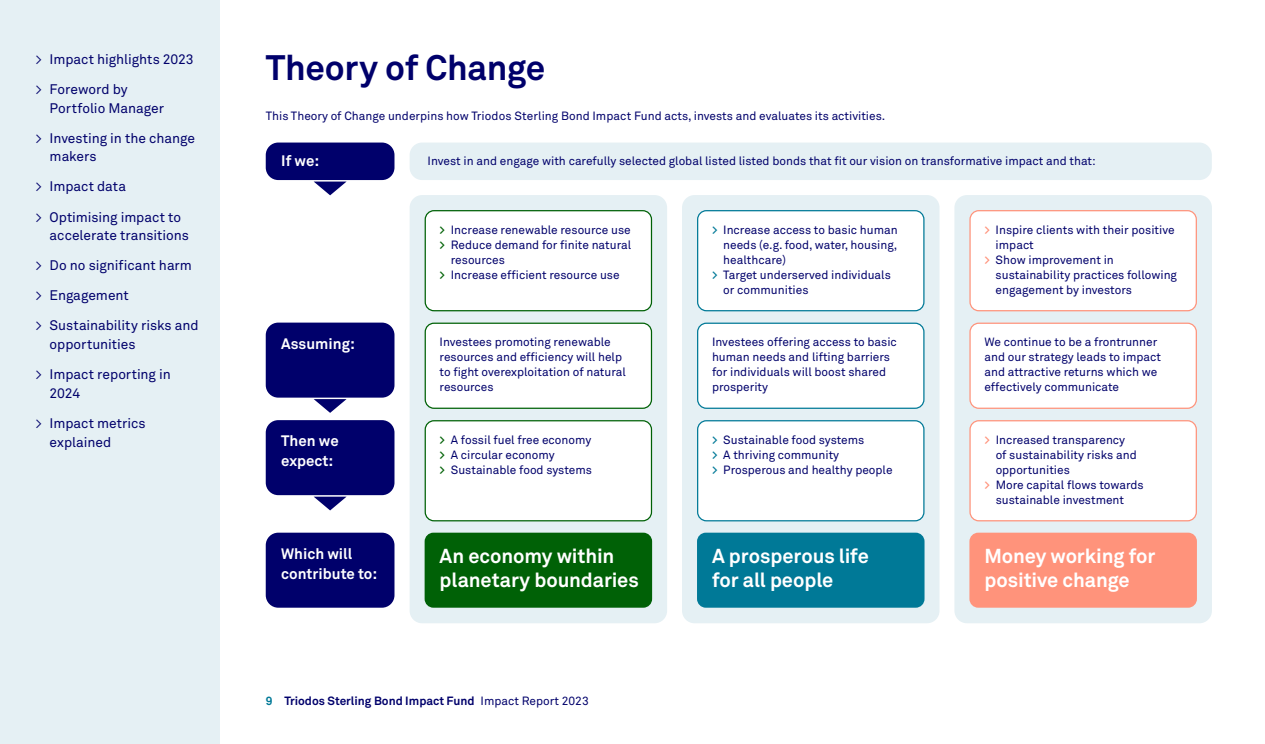
<style>
.page{position:relative;width:1265px;height:744px;background:#fff}
.page>*{position:absolute;margin:0;border:0;box-sizing:border-box;transform-origin:0 0}
.t1{font:700 35px "Akkurat Pro";letter-spacing:-.01em;color:#00006b}
.t2{font:700 20px/23.8px "Akkurat Pro";letter-spacing:-.005em;color:#fff}
.t3{font:700 15px/20px "Akkurat Pro";color:#fff}
.t4{font:13.75px/30px "Akkurat Pro";letter-spacing:-.005em;color:#00006b}
.t5{font:11.88px/15px "Akkurat Pro";color:#00006b}
.t6{font:700 11.88px "Akkurat Pro";color:#00006b}
.s1{font-weight:700;color:#006106}
.s2{font-weight:700;color:#007997}
.s3{font-weight:700;color:#ff937b}
.s4{color:#007997}
.s5{font-weight:400}
</style>
<div class="page">
<div style="left:0;top:0;width:220px;height:744px;background:#e5f0f4"></div>
<div style="left:410px;top:195px;width:257px;height:428px;background:#e5f0f4;border-radius:12px"></div>
<div style="left:682px;top:195px;width:258px;height:428px;background:#e5f0f4;border-radius:12px"></div>
<div style="left:954px;top:195px;width:258px;height:428px;background:#e5f0f4;border-radius:12px"></div>
<div style="left:425px;top:532px;width:227px;height:76px;background:#006106;border-radius:9px"></div>
<div style="left:697px;top:532px;width:228px;height:76px;background:#007997;border-radius:9px"></div>
<div style="left:969px;top:532px;width:228px;height:76px;background:#ff937b;border-radius:9px"></div>
<div style="left:425px;top:421px;width:226px;height:100px;background:#fff;border-radius:9px"></div>
<div style="left:425px;top:420px;width:227px;height:101px;border:1px solid #006106;border-radius:9px"></div>
<div style="left:698px;top:421px;width:226px;height:100px;background:#fff;border-radius:9px"></div>
<div style="left:697px;top:420px;width:228px;height:101px;border:1px solid #007997;border-radius:9px"></div>
<div style="left:970px;top:421px;width:226px;height:100px;background:#fff;border-radius:9px"></div>
<div style="left:969px;top:420px;width:228px;height:101px;border:1px solid #ff937b;border-radius:9px"></div>
<div style="left:425px;top:323px;width:226px;height:85px;background:#fff;border-radius:9px"></div>
<div style="left:425px;top:322px;width:227px;height:87px;border:1px solid #006106;border-radius:9px"></div>
<div style="left:698px;top:323px;width:226px;height:85px;background:#fff;border-radius:9px"></div>
<div style="left:697px;top:322px;width:228px;height:87px;border:1px solid #007997;border-radius:9px"></div>
<div style="left:970px;top:323px;width:226px;height:85px;background:#fff;border-radius:9px"></div>
<div style="left:969px;top:322px;width:228px;height:87px;border:1px solid #ff937b;border-radius:9px"></div>
<div style="left:425px;top:211px;width:226px;height:100px;background:#fff;border-radius:9px"></div>
<div style="left:425px;top:210px;width:227px;height:101px;border:1px solid #006106;border-radius:9px"></div>
<div style="left:698px;top:211px;width:226px;height:100px;background:#fff;border-radius:9px"></div>
<div style="left:697px;top:210px;width:228px;height:101px;border:1px solid #007997;border-radius:9px"></div>
<div style="left:970px;top:211px;width:226px;height:100px;background:#fff;border-radius:9px"></div>
<div style="left:969px;top:210px;width:228px;height:101px;border:1px solid #ff937b;border-radius:9px"></div>
<div style="left:266px;top:142px;width:128px;height:38px;background:#00006b;border-radius:12px"></div>
<div style="left:266px;top:322px;width:128px;height:76px;background:#00006b;border-radius:12px"></div>
<div style="left:266px;top:420px;width:128px;height:75px;background:#00006b;border-radius:12px"></div>
<div style="left:266px;top:532px;width:128px;height:76px;background:#00006b;border-radius:12px"></div>
<div style="left:410px;top:142px;width:802px;height:38px;background:#e5f0f4;border-radius:12px"></div>
<svg style="left:314px;top:182px;width:32px;height:13px"></svg>
<svg style="left:314px;top:399px;width:33px;height:14px"></svg>
<svg style="left:314px;top:496px;width:33px;height:14px"></svg>
<p class="t4" style="left:35px;top:44px;width:160px">&gt; Impact highlights 2023 &gt; Foreword by</p>
<p class="t4" style="left:35px;top:93px;width:161px;text-indent:14px">Portfolio Manager<br>&gt; Investing in the change</p>
<p class="t4" style="left:35px;top:142px;width:147px;text-indent:14px">makers<br>&gt; Impact data<br>&gt; Optimising impact to</p>
<p class="t4" style="left:35px;top:220px;width:165px;text-indent:14px">accelerate transitions &gt; Do no significant harm &gt; Engagement<br>&gt; Sustainability risks and</p>
<p class="t4" style="left:35px;top:329px;width:137px;text-indent:14px">opportunities<br>&gt; Impact reporting in</p>
<p class="t4" style="left:35px;top:378px;width:112px;text-indent:14px">2024<br>&gt; Impact metrics</p>
<p class="t4" style="left:50px;top:427px;width:63px">explained</p>
<h1 class="t1" style="left:266px;top:46px;width:281px">Theory of Change</h1>
<p class="t5" style="left:266px;top:108px;width:621px">This Theory of Change underpins how Triodos Sterling Bond Impact Fund acts, invests and evaluates its activities.</p>
<p class="t3" style="left:281px;top:150px;width:39px">If we:</p>
<p class="t5" style="left:428px;top:153px;width:670px">Invest in and engage with carefully selected global listed listed bonds that fit our vision on transformative impact and that:</p>
<p class="t5" style="left:440px;top:222px;width:193px"><span class="s1">&gt;</span> Increase renewable resource use</p>
<p class="t5" style="left:440px;top:237px;width:193px"><span class="s1">&gt;</span> Reduce demand for finite natural</p>
<p class="t5" style="left:451px;top:252px;width:56px">resources</p>
<p class="t5" style="left:440px;top:267px;width:182px"><span class="s1">&gt;</span> Increase efficient resource use</p>
<p class="t5" style="left:712px;top:222px;width:187px"><span class="s2">&gt;</span> Increase access to basic human</p>
<p class="t5" style="left:723px;top:237px;width:176px">needs (e.g. food, water, housing,</p>
<p class="t5" style="left:723px;top:252px;width:64px">healthcare)</p>
<p class="t5" style="left:712px;top:267px;width:180px"><span class="s2">&gt;</span> Target underserved individuals</p>
<p class="t5" style="left:723px;top:282px;width:87px">or communities</p>
<p class="t5" style="left:984px;top:222px;width:192px"><span class="s3">&gt;</span> Inspire clients with their positive</p>
<p class="t5" style="left:996px;top:237px;width:40px">impact</p>
<p class="t5" style="left:984px;top:252px;width:131px"><span class="s3">&gt;</span> Show improvement in</p>
<p class="t5" style="left:996px;top:267px;width:183px">sustainability practices following</p>
<p class="t5" style="left:996px;top:282px;width:138px">engagement by investors</p>
<p class="t3" style="left:281px;top:333px;width:75px">Assuming:</p>
<p class="t5" style="left:440px;top:334px;width:188px">Investees promoting renewable resources and efficiency will help to fight overexploitation of natural resources</p>
<p class="t5" style="left:712px;top:334px;width:186px">Investees offering access to basic human needs and lifting barriers for individuals will boost shared prosperity</p>
<p class="t5" style="left:984px;top:334px;width:178px">We continue to be a frontrunner and our strategy leads to impact and attractive returns which we effectively communicate</p>
<p class="t3" style="left:281px;top:431px;width:59px">Then we expect:</p>
<p class="t5" style="left:440px;top:432px;width:154px"><span class="s1">&gt;</span> A fossil fuel free economy <span class="s1">&gt;</span> A circular economy<br><span class="s1">&gt;</span> Sustainable food systems</p>
<p class="t5" style="left:712px;top:432px;width:182px"><span class="s2">&gt;</span> Sustainable food systems<br><span class="s2">&gt;</span> A thriving community<br><span class="s2">&gt;</span> Prosperous and healthy people</p>
<p class="t5" style="left:984px;top:432px;width:142px"><span class="s3">&gt;</span> Increased transparency</p>
<p class="t5" style="left:996px;top:447px;width:143px">of sustainability risks and</p>
<p class="t5" style="left:996px;top:462px;width:76px">opportunities</p>
<p class="t5" style="left:984px;top:477px;width:161px"><span class="s3">&gt;</span> More capital flows towards</p>
<p class="t5" style="left:996px;top:492px;width:130px">sustainable investment</p>
<p class="t3" style="left:281px;top:544px;width:98px">Which will contribute to:</p>
<h2 class="t2" style="left:440px;top:544px;width:201px">An economy within planetary boundaries</h2>
<h2 class="t2" style="left:712px;top:544px;width:159px">A prosperous life for all people</h2>
<h2 class="t2" style="left:984px;top:544px;width:173px">Money working for positive change</h2>
<p class="t6" style="left:266px;top:693px;width:325px"><span class="s4">9</span> Triodos Sterling Bond Impact Fund <span class="s5">Impact Report 2023</span></p>
</div>
